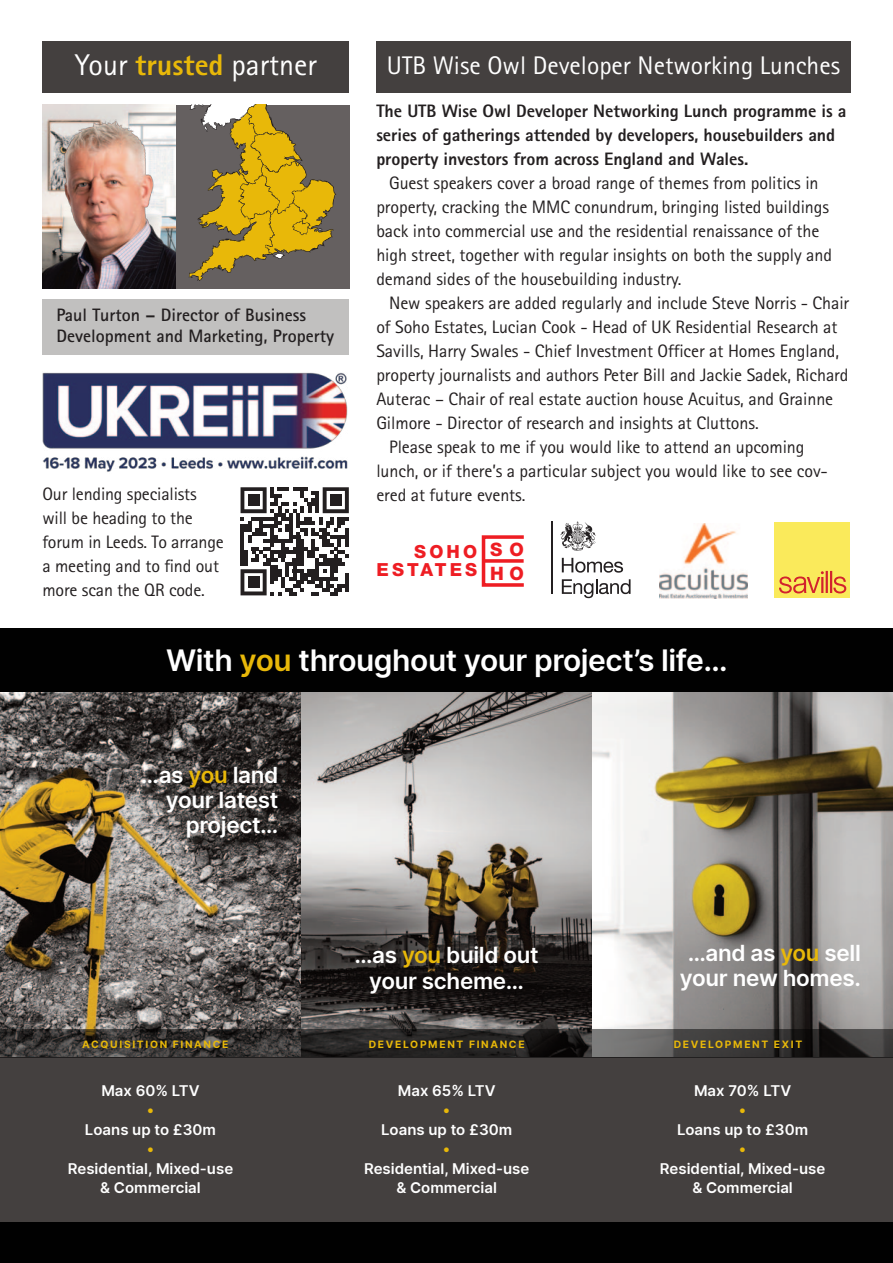
<style>
.page{position:relative;width:893px;height:1263px;background:#fff}
.page>*{position:absolute;margin:0;border:0;box-sizing:border-box;transform-origin:0 0}
.t1{font:600 30px "Inter";letter-spacing:-.015em;color:#fff}
.t2{font:30px "Rotis Sans Serif";color:#fff}
.t3{font:25.5px "Rotis Sans Serif";color:#fff}
.t4{font:600 22.5px/25px "Inter";letter-spacing:-.015em;color:#fff;text-align:center}
.t5{font:800 18.45px/24px "Helvetica Neue";color:#ee1d23}
.t6{font:18px/24px "Rotis Sans Serif";letter-spacing:-.005em;color:#231f20}
.t7{font:800 18px/24px "Rotis Sans Serif";letter-spacing:-.005em;color:#231f20}
.t8{font:700 18px/21px "Rotis Sans Serif";color:#231f20}
.t9{font:800 18px/18.5px "Helvetica Neue";letter-spacing:.175em;color:#ee1d23;text-align:right}
.t10{font:600 15px/19.5px "Inter";color:#fff;text-align:center}
.t11{font:600 15px "Inter";color:#e8b809}
.t12{font:700 10.35px "Inter";letter-spacing:.16em;color:#e8b809}
.s1{font-weight:800;color:#e8b809}
.s2{color:#e8b809}
</style>
<div class="page">
<div style="left:1px;top:1220px;width:892px;height:43px;background:#010101"></div>
<img style="left:0;top:692px;width:893px;height:337px">
<svg style="left:301px;top:693px;width:291px;height:336px;background:#87837f"></svg>
<svg style="left:592px;top:693px;width:301px;height:336px"></svg>
<div style="left:0;top:1057px;width:893px;height:164px;background:#44403f"></div>
<div style="left:0;top:1029px;width:893px;height:29px;background:#010101;opacity:.5"></div>
<div style="left:0;top:629px;width:893px;height:63px;background:#010101"></div>
<div style="left:43px;top:41px;width:306px;height:51px;background:#44403f"></div>
<div style="left:176px;top:105px;width:173px;height:184px;background:#656060"></div>
<img style="left:43px;top:105px;width:133px;height:15px">
<img style="left:43px;top:120px;width:133px;height:169px">
<svg style="left:189px;top:105px;width:147px;height:176px"></svg>
<div style="left:376px;top:41px;width:474px;height:51px;background:#44403f"></div>
<div style="left:43px;top:300px;width:306px;height:55px;background:#c1c0bf"></div>
<img style="left:42px;top:372px;width:306px;height:100px">
<svg style="left:241px;top:487px;width:108px;height:108px"></svg>
<div style="left:248px;top:494px;width:11px;height:12px;background:#231f20"></div>
<div style="left:330px;top:494px;width:11px;height:12px;background:#231f20"></div>
<div style="left:248px;top:577px;width:11px;height:11px;background:#231f20"></div>
<hr style="left:551px;top:521px;width:2px;height:73px;background:#231f20">
<svg style="left:562px;top:558px;width:61px;height:15px"></svg>
<svg style="left:562px;top:579px;width:68px;height:19px"></svg>
<svg style="left:560px;top:521px;width:36px;height:30px"></svg>
<div style="left:482px;top:535px;width:44px;height:52px;border:4px solid #ee1d23"></div>
<svg style="left:483px;top:559px;width:41px;height:4px"></svg>
<img style="left:659px;top:523px;width:89px;height:75px">
<div style="left:774px;top:522px;width:76px;height:76px;background:#faea5b"></div>
<svg style="left:779px;top:571px;width:67px;height:22px"></svg>
<p class="t2" style="left:75px;top:55px;width:244px">Your <span class="s1">trusted</span> partner</p>
<p class="t3" style="left:387px;top:56px;width:455px">UTB Wise Owl Developer Networking Lunches</p>
<p class="t7" style="left:376px;top:101px;width:472px">The UTB Wise Owl Developer Networking Lunch programme is a series of gatherings attended by developers, housebuilders and property investors from across England and Wales.</p>
<p class="t6" style="left:376px;top:173px;width:457px;text-indent:13px">Guest speakers cover a broad range of themes from politics in property, cracking the MMC conundrum, bringing listed buildings back into commercial use and the residential renaissance of the high street, together with regular insights on both the supply and demand sides of the housebuilding industry.</p>
<p class="t6" style="left:376px;top:293px;width:474px;text-indent:13px">New speakers are added regularly and include Steve Norris - Chair of Soho Estates, Lucian Cook - Head of UK Residential Research at Savills, Harry Swales - Chief Investment Officer at Homes England, property journalists and authors Peter Bill and Jackie Sadek, Richard Auterac – Chair of real estate auction house Acuitus, and Grainne Gilmore - Director of research and insights at Cluttons.</p>
<p class="t6" style="left:376px;top:437px;width:453px;text-indent:13px">Please speak to me if you would like to attend an upcoming lunch, or if there’s a particular subject you would like to see cov&shy;ered at future events.</p>
<p class="t8" style="left:56px;top:306px;width:279px">Paul Turton – Director of Business<br>Development and Marketing, Property</p>
<p class="t6" style="left:42px;top:483px;width:183px">Our lending specialists will be heading to the forum in Leeds. To arrange a meeting and to find out more scan the QR code.</p>
<p class="t9" style="left:376px;top:544px;width:102px">SOHO<br>ESTATES</p>
<p class="t5" style="left:490px;top:539px;width:35px">S O<br>H O</p>
<p class="t1" style="left:166px;top:642px;width:563px">With <span class="s2">you</span> throughout your project’s life…</p>
<p class="t4" style="left:141px;top:762px;width:139px;text-align:right">…as <span class="s2">you</span> land your latest project…</p>
<p class="t4" style="left:354px;top:943px;width:186px">…as <span class="s2">you</span> build out your scheme…</p>
<p class="t4" style="left:680px;top:940px;width:183px">…and as <span class="s2">you</span> sell your new homes.</p>
<p class="t12" style="left:82px;top:1037px;width:148px">ACQUISITION FINANCE</p>
<p class="t12" style="left:369px;top:1037px;width:157px">DEVELOPMENT FINANCE</p>
<p class="t12" style="left:674px;top:1037px;width:130px">DEVELOPMENT EXIT</p>
<p class="t10" style="left:101px;top:1081px;width:100px">Max 60% LTV</p>
<p class="t11" style="left:147px;top:1101px;width:9px">•</p>
<p class="t10" style="left:85px;top:1120px;width:133px">Loans up to £30m</p>
<p class="t11" style="left:147px;top:1140px;width:9px">•</p>
<p class="t10" style="left:68px;top:1159px;width:167px">Residential, Mixed-use &amp; Commercial</p>
<p class="t10" style="left:398px;top:1081px;width:99px">Max 65% LTV</p>
<p class="t11" style="left:443px;top:1101px;width:9px">•</p>
<p class="t10" style="left:381px;top:1120px;width:133px">Loans up to £30m</p>
<p class="t11" style="left:443px;top:1140px;width:9px">•</p>
<p class="t10" style="left:364px;top:1159px;width:167px">Residential, Mixed-use &amp; Commercial</p>
<p class="t10" style="left:694px;top:1081px;width:99px">Max 70% LTV</p>
<p class="t11" style="left:739px;top:1101px;width:9px">•</p>
<p class="t10" style="left:677px;top:1120px;width:133px">Loans up to £30m</p>
<p class="t11" style="left:739px;top:1140px;width:9px">•</p>
<p class="t10" style="left:660px;top:1159px;width:167px">Residential, Mixed-use &amp; Commercial</p>
</div>
